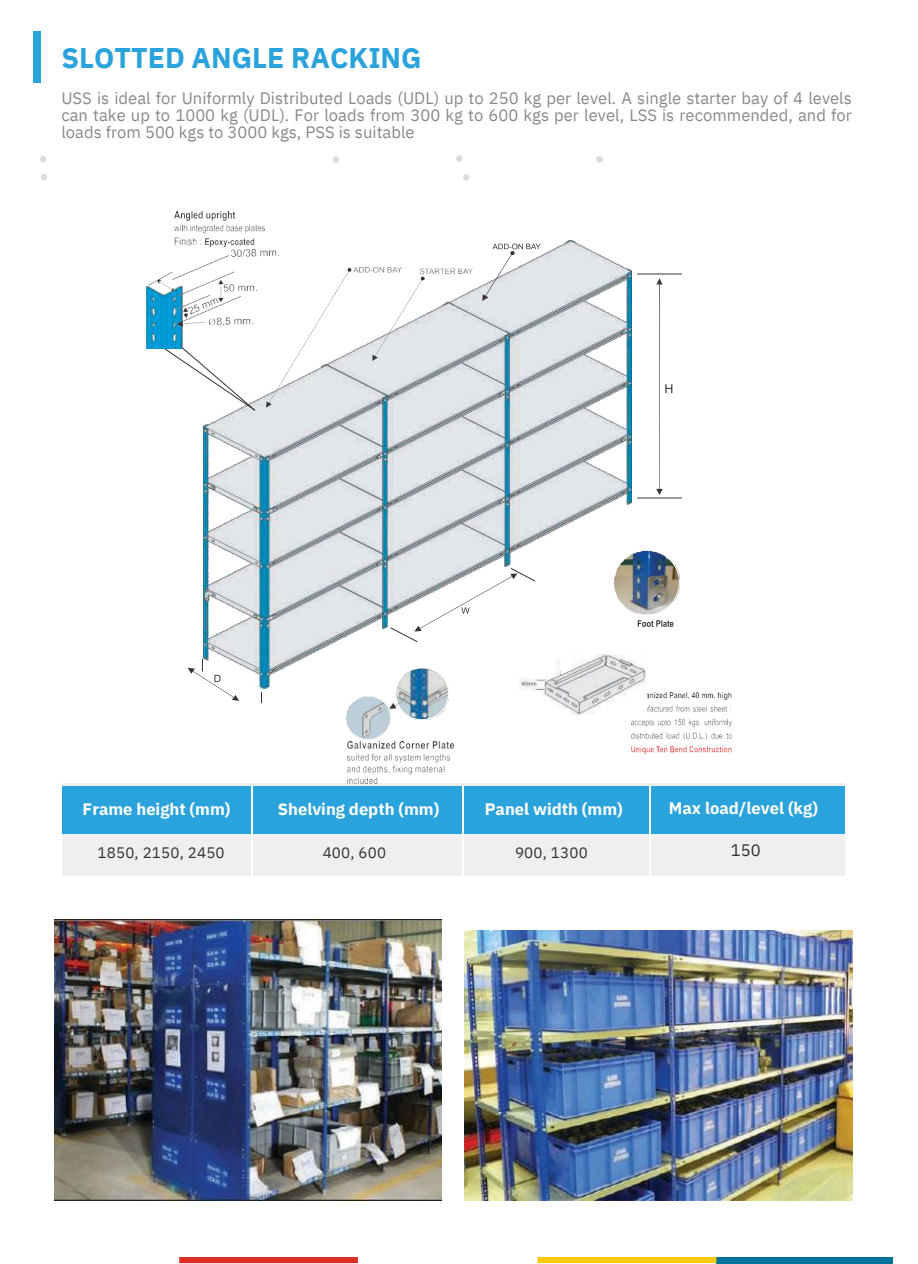
<style>
.page{position:relative;width:918px;height:1264px;background:#fff}
.page>*{position:absolute;margin:0;border:0;box-sizing:border-box;transform-origin:0 0}
.t1{font:700 28.5px "IBM Plex Sans";color:#2aa2db}
.t2{font:16.5px/16.8px "IBM Plex Sans";color:#898989;text-align:justify}
.t3{font:700 16.5px "IBM Plex Sans";color:#fff}
.t4{font:16.5px "IBM Plex Sans";color:#323231}
.t5{font:15.15px "IBM Plex Sans";letter-spacing:.015em;color:#323231}
</style>
<div class="page">
<div style="left:33px;top:32px;width:8px;height:51px;background:#2aa2db"></div>
<svg style="left:40px;top:156px;width:6px;height:6px"></svg>
<svg style="left:41px;top:174px;width:6px;height:6px"></svg>
<div style="left:179px;top:1256px;width:179px;height:7px;background:#dd2d26"></div>
<svg style="left:333px;top:156px;width:6px;height:7px"></svg>
<svg style="left:456px;top:155px;width:6px;height:7px"></svg>
<svg style="left:463px;top:174px;width:6px;height:7px"></svg>
<svg style="left:596px;top:156px;width:7px;height:7px"></svg>
<div style="left:62px;top:785px;width:189px;height:49px;background:#2aa2db"></div>
<div style="left:252px;top:785px;width:210px;height:49px;background:#2aa2db"></div>
<div style="left:464px;top:785px;width:185px;height:49px;background:#2aa2db"></div>
<div style="left:651px;top:785px;width:194px;height:49px;background:#2aa2db"></div>
<hr style="left:62px;top:783px;width:189px;height:2px;background:#f0efef">
<hr style="left:253px;top:783px;width:209px;height:2px;background:#f0efef">
<hr style="left:465px;top:783px;width:184px;height:2px;background:#f0efef">
<hr style="left:651px;top:783px;width:194px;height:2px;background:#f0efef">
<div style="left:62px;top:834px;width:189px;height:42px;background:#f0efef"></div>
<div style="left:252px;top:834px;width:210px;height:42px;background:#f0efef"></div>
<div style="left:464px;top:834px;width:185px;height:42px;background:#f0efef"></div>
<div style="left:651px;top:834px;width:194px;height:42px;background:#f0efef"></div>
<div style="left:716px;top:1256px;width:177px;height:7px;background:#00749c"></div>
<div style="left:537px;top:1256px;width:179px;height:6px;background:#fbc90c"></div>
<img style="left:55px;top:920px;width:387px;height:280px">
<img style="left:464px;top:930px;width:388px;height:270px">
<img style="left:631px;top:692px;width:100px;height:62px">
<img style="left:204px;top:240px;width:427px;height:448px">
<svg style="left:188px;top:658px;width:51px;height:42px"></svg>
<svg style="left:390px;top:567px;width:146px;height:75px"></svg>
<img style="left:266px;top:268px;width:206px;height:139px">
<svg style="left:482px;top:244px;width:59px;height:57px"></svg>
<img style="left:395px;top:667px;width:54px;height:53px">
<img style="left:347px;top:741px;width:106px;height:42px">
<img style="left:346px;top:696px;width:45px;height:43px">
<img style="left:389px;top:699px;width:16px;height:9px">
<img style="left:174px;top:211px;width:90px;height:35px">
<svg style="left:164px;top:345px;width:92px;height:66px"></svg>
<img style="left:147px;top:286px;width:50px;height:62px">
<img style="left:148px;top:249px;width:131px;height:77px">
<hr style="left:637px;top:273px;width:45px;height:1px;background:#383335">
<hr style="left:637px;top:497px;width:45px;height:1px;background:#383335">
<svg style="left:656px;top:278px;width:16px;height:217px"></svg>
<img style="left:612px;top:549px;width:68px;height:78px">
<img style="left:519px;top:654px;width:127px;height:62px">
<svg style="left:560px;top:647px;width:14px;height:27px"></svg>
<p class="t1" style="left:61px;top:39px;width:362px">SLOTTED ANGLE RACKING</p>
<p class="t2" style="left:61px;top:89px;width:792px">USS is ideal for Uniformly Distributed Loads (UDL) up to 250 kg per level. A single starter bay of 4 levels can take up to 1000 kg (UDL). For loads from 300 kg to 600 kgs per level, LSS is recommended, and for loads from 500 kgs to 3000 kgs, PSS is suitable</p>
<p class="t3" style="left:83px;top:797px;width:149px">Frame height (mm)</p>
<p class="t3" style="left:278px;top:797px;width:163px">Shelving depth (mm)</p>
<p class="t3" style="left:485px;top:797px;width:140px">Panel width (mm)</p>
<p class="t3" style="left:669px;top:797px;width:150px">Max load/level (kg)</p>
<p class="t4" style="left:731px;top:838px;width:31px">150</p>
<p class="t5" style="left:98px;top:842px;width:129px">1850, 2150, 2450</p>
<p class="t5" style="left:323px;top:842px;width:65px">400, 600</p>
<p class="t5" style="left:515px;top:842px;width:74px">900, 1300</p>
</div>
